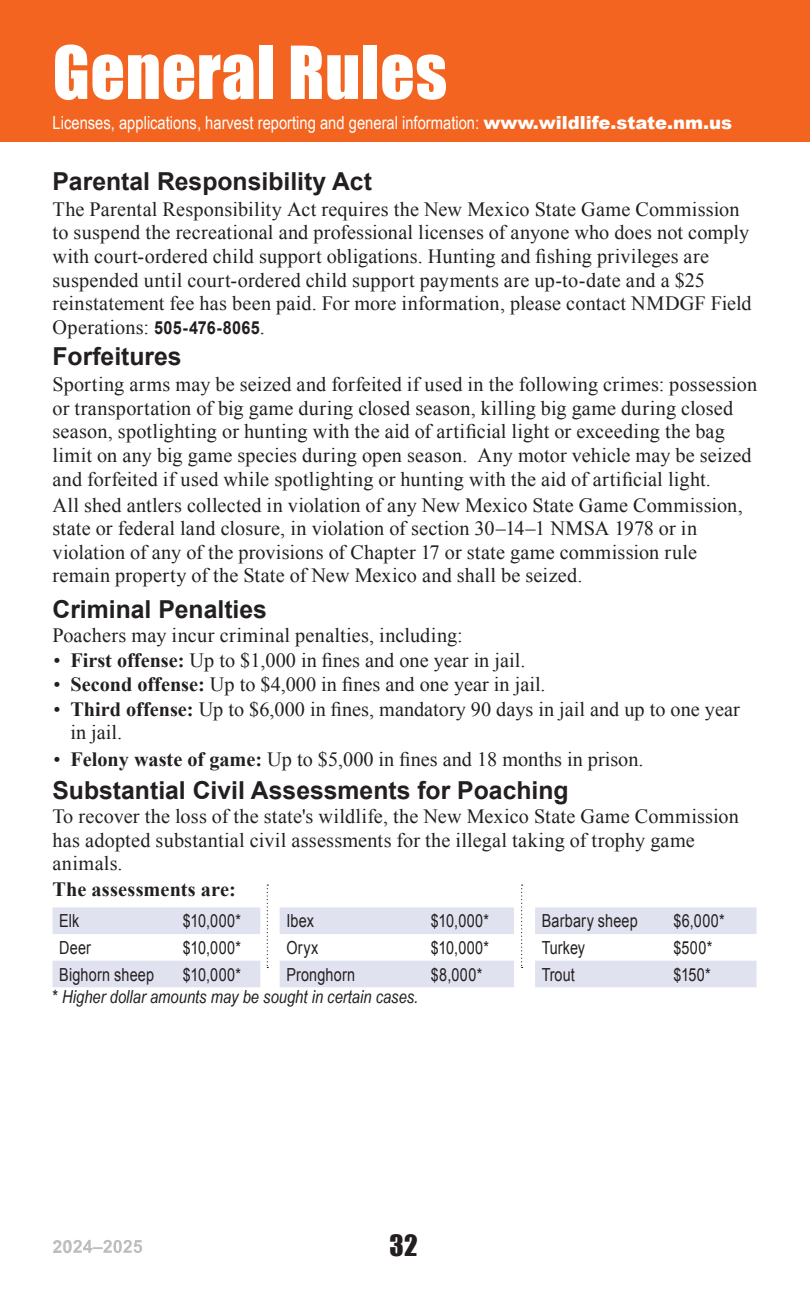
<style>
.page{position:relative;width:810px;height:1296px;background:#fff}
.page>*{position:absolute;margin:0;border:0;box-sizing:border-box;transform-origin:0 0}
.t1{font:67.5px "Impact";letter-spacing:.01em;color:#fff}
.t2{font:27px "Impact";color:#231f20}
.t3{font:700 24.75px "Arial";color:#231f20}
.t4{font:20.25px/23.6px "Times New Roman";letter-spacing:.01em;color:#231f20}
.t5{font:700 20.25px "Times New Roman";letter-spacing:.01em;color:#231f20}
.t6{font:18px "Arial";letter-spacing:.015em;color:#231f20;scale:.8 1}
.t7{font:18px "Arial Narrow";color:#fff}
.t8{font:italic 18px "Arial Narrow";color:#231f20}
.s1{font-family:"Arial";font-weight:900}
.s2{font-family:"Arial";font-weight:700;font-size:18px}
.s3{font-weight:700}
.s4{font-style:normal}
</style>
<div class="page">
<svg style="left:68px;top:1240px;width:74px;height:13px"></svg>
<div style="left:0;top:0;width:810px;height:142px;background:#f36421"></div>
<svg style="left:52px;top:907px;width:705px;height:80px;fill:#e1e2ef"></svg>
<svg style="left:267px;top:885px;width:1px;height:83px"></svg>
<svg style="left:521px;top:885px;width:2px;height:83px"></svg>
<h1 class="t1" style="left:53px;top:20px;width:396px">General Rules</h1>
<p class="t7" style="left:53px;top:110px;width:681px">Licenses, applications, harvest reporting and general information: <span class="s1">www.wildlife.state.nm.us</span></p>
<p class="t3" style="left:52px;top:165px;width:321px">Parental Responsibility Act</p>
<p class="t4" style="left:52px;top:197px;width:701px">The Parental Responsibility Act requires the New Mexico State Game Commission to suspend the recreational and professional licenses of anyone who does not comply with court-ordered child support obligations. Hunting and fishing privileges are suspended until court-ordered child support payments are up-to-date and a $25 reinstatement fee has been paid. For more information, please contact NMDGF Field Operations: <span class="s2">505-476-8065</span>.</p>
<p class="t3" style="left:52px;top:340px;width:131px">Forfeitures</p>
<p class="t4" style="left:52px;top:372px;width:706px">Sporting arms may be seized and forfeited if used in the following crimes: possession or transportation of big game during closed season, killing big game during closed season, spotlighting or hunting with the aid of artificial light or exceeding the bag limit on any big game species during open season. Any motor vehicle may be seized and forfeited if used while spotlighting or hunting with the aid of artificial light.</p>
<p class="t4" style="left:52px;top:493px;width:692px">All shed antlers collected in violation of any New Mexico State Game Commission, state or federal land closure, in violation of section 30–14–1 NMSA 1978 or in violation of any of the provisions of Chapter 17 or state game commission rule remain property of the State of New Mexico and shall be seized.</p>
<p class="t3" style="left:52px;top:593px;width:216px">Criminal Penalties</p>
<p class="t4" style="left:52px;top:623px;width:412px">Poachers may incur criminal penalties, including:</p>
<p class="t4" style="left:53px;top:648px;width:474px">• <span class="s3">First offense:</span> Up to $1,000 in fines and one year in jail.</p>
<p class="t4" style="left:53px;top:673px;width:494px">• <span class="s3">Second offense:</span> Up to $4,000 in fines and one year in jail.</p>
<p class="t4" style="left:70px;top:698px;width:671px;line-height:22.5px;text-indent:-17px">• <span class="s3">Third offense:</span> Up to $6,000 in fines, mandatory 90 days in jail and up to one year in jail.</p>
<p class="t4" style="left:53px;top:747px;width:592px">• <span class="s3">Felony waste of game:</span> Up to $5,000 in fines and 18 months in prison.</p>
<p class="t3" style="left:52px;top:774px;width:518px">Substantial Civil Assessments for Poaching</p>
<p class="t4" style="left:52px;top:804px;width:688px">To recover the loss of the state's wildlife, the New Mexico State Game Commission has adopted substantial civil assessments for the illegal taking of trophy game animals.</p>
<p class="t5" style="left:52px;top:875px;width:185px">The assessments are:</p>
<p class="t6" style="left:59px;top:909px;width:27px">Elk</p>
<p class="t6" style="left:183px;top:909px;width:75px">$10,000*</p>
<p class="t6" style="left:286px;top:909px;width:36px">Ibex</p>
<p class="t6" style="left:431px;top:909px;width:75px">$10,000*</p>
<p class="t6" style="left:542px;top:909px;width:121px">Barbary sheep</p>
<p class="t6" style="left:673px;top:909px;width:66px">$6,000*</p>
<p class="t6" style="left:59px;top:936px;width:41px">Deer</p>
<p class="t6" style="left:183px;top:936px;width:75px">$10,000*</p>
<p class="t6" style="left:286px;top:936px;width:41px">Oryx</p>
<p class="t6" style="left:431px;top:936px;width:75px">$10,000*</p>
<p class="t6" style="left:542px;top:936px;width:56px">Turkey</p>
<p class="t6" style="left:673px;top:936px;width:50px">$500*</p>
<p class="t6" style="left:59px;top:962px;width:120px">Bighorn sheep</p>
<p class="t6" style="left:183px;top:962px;width:75px">$10,000*</p>
<p class="t6" style="left:286px;top:962px;width:87px">Pronghorn</p>
<p class="t6" style="left:431px;top:962px;width:66px">$8,000*</p>
<p class="t6" style="left:542px;top:962px;width:43px">Trout</p>
<p class="t6" style="left:673px;top:962px;width:48px">$150*</p>
<p class="t8" style="left:52px;top:984px;width:367px"><span class="s4">*</span> Higher dollar amounts may be sought in certain cases.</p>
<h2 class="t2" style="left:389px;top:1224px;width:30px">32</h2>
</div>
